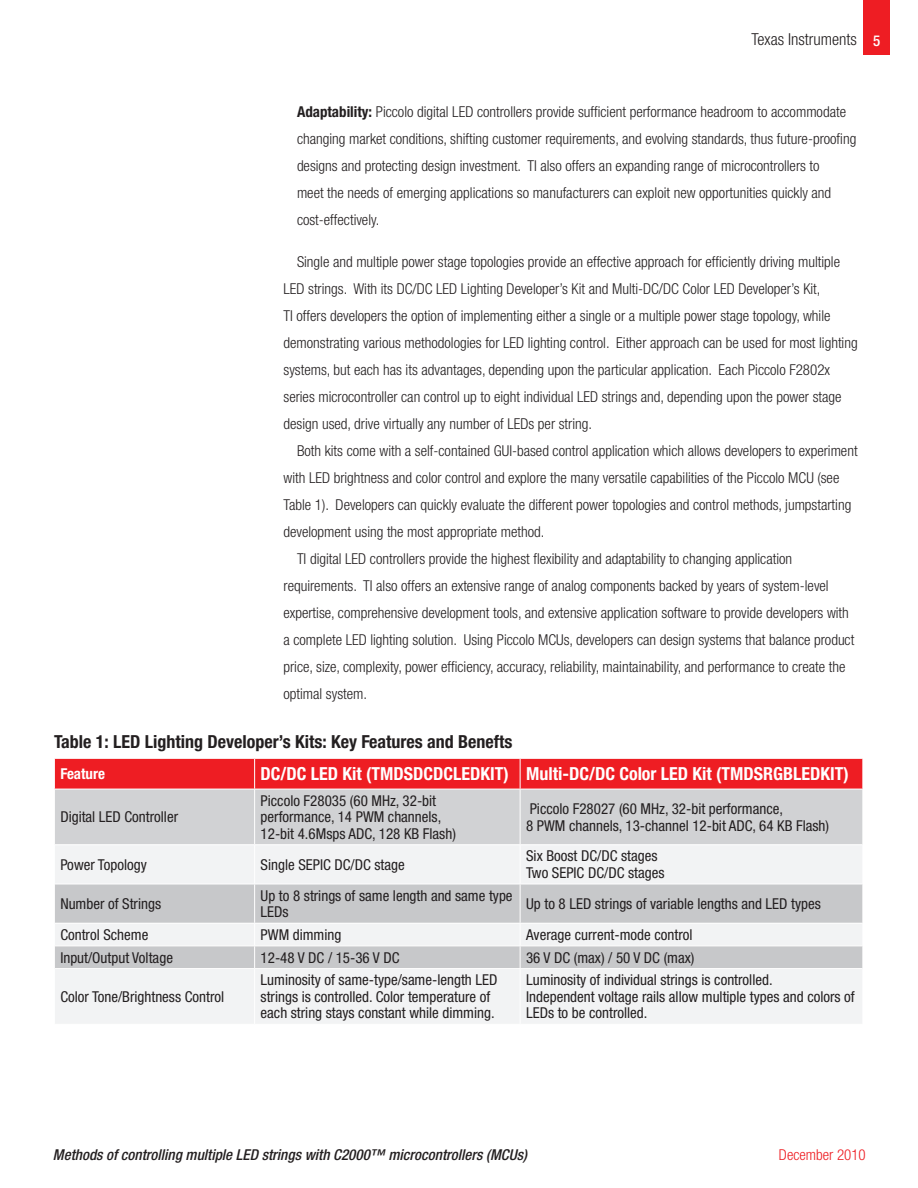
<style>
.page{position:relative;width:918px;height:1188px;background:#fff}
.page>*{position:absolute;margin:0;border:0;box-sizing:border-box;transform-origin:0 0}
.t1{font:700 condensed 18px "Helvetica Neue LT Std";color:#fff}
.t2{font:700 condensed 18px "Helvetica Neue LT Std";color:#231f20}
.t3{font:300 condensed 16.5px "Helvetica Neue LT Std";color:#231f20}
.t4{font:300 condensed 15px/27px "Helvetica Neue LT Std";color:#231f20}
.t5{font:condensed 15px/16.5px "Helvetica Neue LT Std";color:#231f20}
.t6{font:italic 500 condensed 15px "Helvetica Neue LT Std";color:#231f20}
.t7{font:300 condensed 15px "Helvetica Neue LT Std";color:#ee1d23}
.t8{font:700 condensed 15px "Helvetica Neue LT Std";color:#fff}
.s1{font-weight:500;font-size:15px;color:#fff}
.s2{font-weight:700}
</style>
<div class="page">
<div style="left:863px;top:0;width:27px;height:55px;background:#ee1d23"></div>
<div style="left:55px;top:759px;width:807px;height:30px;background:#ee1d23"></div>
<div style="left:55px;top:790px;width:807px;height:54px;background:#d1d2d4"></div>
<div style="left:55px;top:969px;width:807px;height:55px;background:#f2f3f4"></div>
<hr style="left:254px;top:789px;width:1px;height:55px;background:#fff">
<hr style="left:520px;top:789px;width:1px;height:55px;background:#fff">
<svg style="left:55px;top:846px;width:808px;height:122px"></svg>
<hr style="left:254px;top:969px;width:1px;height:55px;background:#fff">
<hr style="left:520px;top:969px;width:1px;height:55px;background:#fff">
<hr style="left:55px;top:884px;width:200px;height:1px;background:#fff">
<hr style="left:255px;top:884px;width:265px;height:1px;background:#fff">
<hr style="left:520px;top:884px;width:342px;height:1px;background:#fff">
<hr style="left:55px;top:923px;width:200px;height:1px;background:#fff">
<hr style="left:255px;top:923px;width:265px;height:1px;background:#fff">
<hr style="left:520px;top:923px;width:342px;height:1px;background:#fff">
<hr style="left:55px;top:946px;width:200px;height:1px;background:#fff">
<hr style="left:255px;top:946px;width:265px;height:1px;background:#fff">
<hr style="left:520px;top:946px;width:342px;height:1px;background:#fff">
<hr style="left:254px;top:759px;width:1px;height:30px;background:#fff">
<hr style="left:520px;top:759px;width:1px;height:30px;background:#fff">
<p class="t3" style="left:751px;top:30px;width:130px">Texas Instruments <span class="s1">5</span></p>
<p class="t4" style="left:297px;top:98px;width:561px"><span class="s2">Adaptability:</span> Piccolo digital LED controllers provide sufficient performance headroom to accommodate changing market conditions, shifting customer requirements, and evolving standards, thus future-proofing designs and protecting design investment. TI also offers an expanding range of microcontrollers to<br>meet the needs of emerging applications so manufacturers can exploit new opportunities quickly and cost-effectively.</p>
<p class="t4" style="left:284px;top:248px;width:576px;text-indent:14px">Single and multiple power stage topologies provide an effective approach for efficiently driving multiple LED strings. With its DC/DC LED Lighting Developer’s Kit and Multi-DC/DC Color LED Developer’s Kit,<br>TI offers developers the option of implementing either a single or a multiple power stage topology, while demonstrating various methodologies for LED lighting control. Either approach can be used for most lighting systems, but each has its advantages, depending upon the particular application. Each Piccolo F2802x series microcontroller can control up to eight individual LED strings and, depending upon the power stage design used, drive virtually any number of LEDs per string.</p>
<p class="t4" style="left:297px;top:437px;width:562px">Both kits come with a self-contained GUI-based control application which allows developers to experiment</p>
<p class="t4" style="left:284px;top:464px;width:557px">with LED brightness and color control and explore the many versatile capabilities of the Piccolo MCU (see</p>
<p class="t4" style="left:284px;top:491px;width:569px">Table 1). Developers can quickly evaluate the different power topologies and control methods, jumpstarting</p>
<p class="t4" style="left:284px;top:518px;width:262px">development using the most appropriate method.</p>
<p class="t4" style="left:297px;top:545px;width:497px">TI digital LED controllers provide the highest flexibility and adaptability to changing application</p>
<p class="t4" style="left:284px;top:572px;width:547px">requirements. TI also offers an extensive range of analog components backed by years of system-level</p>
<p class="t4" style="left:284px;top:599px;width:567px">expertise, comprehensive development tools, and extensive application software to provide developers with</p>
<p class="t4" style="left:284px;top:626px;width:572px">a complete LED lighting solution. Using Piccolo MCUs, developers can design systems that balance product</p>
<p class="t4" style="left:284px;top:653px;width:564px">price, size, complexity, power efficiency, accuracy, reliability, maintainability, and performance to create the</p>
<p class="t4" style="left:284px;top:680px;width:85px">optimal system.</p>
<p class="t2" style="left:54px;top:730px;width:460px">Table 1: LED Lighting Developer’s Kits: Key Features and Benefts</p>
<p class="t8" style="left:60px;top:765px;width:46px">Feature</p>
<p class="t1" style="left:261px;top:763px;width:590px">DC/DC LED Kit (TMDSDCDCLEDKIT) Multi-DC/DC Color LED Kit (TMDSRGBLEDKIT)</p>
<p class="t5" style="left:60px;top:809px;width:119px">Digital LED Controller</p>
<p class="t5" style="left:261px;top:792px;width:197px">Piccolo F28035 (60 MHz, 32-bit performance, 14 PWM channels,<br>12-bit 4.6Msps ADC, 128 KB Flash)</p>
<p class="t5" style="left:526px;top:800px;width:305px">Piccolo F28027 (60 MHz, 32-bit performance,<br>8 PWM channels, 13-channel 12-bit ADC, 64 KB Flash)</p>
<p class="t5" style="left:60px;top:856px;width:88px">Power Topology</p>
<p class="t5" style="left:261px;top:856px;width:146px">Single SEPIC DC/DC stage</p>
<p class="t5" style="left:526px;top:848px;width:140px">Six Boost DC/DC stages<br>Two SEPIC DC/DC stages</p>
<p class="t5" style="left:60px;top:895px;width:102px">Number of Strings</p>
<p class="t5" style="left:261px;top:887px;width:253px">Up to 8 strings of same length and same type<br>LEDs</p>
<p class="t5" style="left:526px;top:895px;width:296px">Up to 8 LED strings of variable lengths and LED types</p>
<p class="t5" style="left:60px;top:926px;width:90px">Control Scheme</p>
<p class="t5" style="left:261px;top:926px;width:82px">PWM dimming</p>
<p class="t5" style="left:526px;top:926px;width:168px">Average current-mode control</p>
<p class="t5" style="left:60px;top:949px;width:114px">Input/Output Voltage</p>
<p class="t5" style="left:261px;top:949px;width:140px">12-48 V DC / 15-36 V DC</p>
<p class="t5" style="left:526px;top:949px;width:170px">36 V DC (max) / 50 V DC (max)</p>
<p class="t5" style="left:60px;top:988px;width:165px">Color Tone/Brightness Control</p>
<p class="t5" style="left:261px;top:972px;width:238px">Luminosity of same-type/same-length LED strings is controlled. Color temperature of each string stays constant while dimming.</p>
<p class="t5" style="left:526px;top:972px;width:330px">Luminosity of individual strings is controlled.<br>Independent voltage rails allow multiple types and colors of<br>LEDs to be controlled.</p>
<p class="t6" style="left:53px;top:1145px;width:476px">Methods of controlling multiple LED strings with C2000™ microcontrollers (MCUs)</p>
<p class="t7" style="left:779px;top:1146px;width:88px">December 2010</p>
</div>
